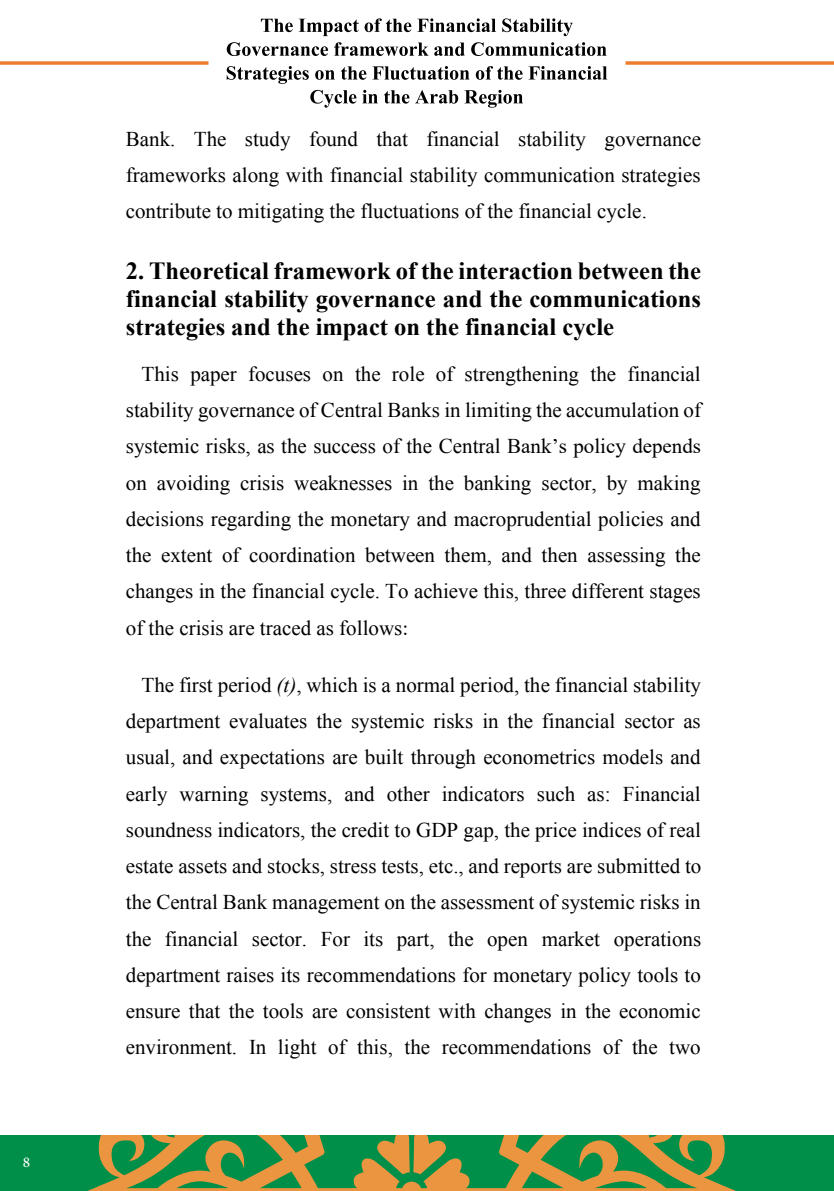
<style>
.page{position:relative;width:834px;height:1191px;background:#fff}
.page>*{position:absolute;margin:0;border:0;box-sizing:border-box;transform-origin:0 0}
.t1{font:700 24.5px/28.3px "Times New Roman";color:#000;text-align:justify}
.t2{font:21px/36.2px "Times New Roman";color:#000;text-align:justify}
.t3{font:21px "Adobe Arabic";color:#fff}
.s1{font-style:italic}
</style>
<div class="page">
<div style="left:1px;top:1135px;width:832px;height:56px;background:#008f48"></div>
<svg style="left:90px;top:1135px;width:644px;height:55px"></svg>
<hr style="left:833px;top:1135px;width:1px;height:56px;background:#008f48">
<svg style="left:625px;top:61px;width:208px;height:4px"></svg>
<svg style="left:0;top:61px;width:208px;height:4px"></svg>
<svg style="left:261px;top:19px;width:97px;height:17px"></svg>
<svg style="left:364px;top:18px;width:47px;height:14px"></svg>
<svg style="left:417px;top:18px;width:79px;height:14px"></svg>
<svg style="left:502px;top:18px;width:70px;height:18px"></svg>
<svg style="left:227px;top:42px;width:101px;height:14px"></svg>
<svg style="left:334px;top:42px;width:94px;height:14px"></svg>
<svg style="left:434px;top:43px;width:31px;height:13px"></svg>
<svg style="left:471px;top:42px;width:135px;height:14px"></svg>
<svg style="left:227px;top:66px;width:82px;height:18px"></svg>
<svg style="left:315px;top:70px;width:20px;height:10px"></svg>
<svg style="left:341px;top:66px;width:25px;height:14px"></svg>
<svg style="left:372px;top:66px;width:97px;height:14px"></svg>
<svg style="left:475px;top:66px;width:47px;height:14px"></svg>
<svg style="left:528px;top:66px;width:79px;height:14px"></svg>
<svg style="left:310px;top:90px;width:46px;height:18px"></svg>
<svg style="left:362px;top:90px;width:16px;height:13px"></svg>
<svg style="left:384px;top:90px;width:25px;height:14px"></svg>
<svg style="left:415px;top:90px;width:43px;height:14px"></svg>
<svg style="left:464px;top:90px;width:59px;height:18px"></svg>
<p class="t3" style="left:23px;top:1147px;width:9px">8</p>
<p class="t2" style="left:126px;top:120px;width:576px">Bank. The study found that financial stability governance frameworks along with financial stability communication strategies contribute to mitigating the fluctuations of the financial cycle.</p>
<p class="t1" style="left:126px;top:256px;width:576px">2. Theoretical framework of the interaction between the financial stability governance and the communications strategies and the impact on the financial cycle</p>
<p class="t2" style="left:126px;top:355px;width:576px;text-indent:16px">This paper focuses on the role of strengthening the financial stability governance of Central Banks in limiting the accumulation of systemic risks, as the success of the Central Bank’s policy depends on avoiding crisis weaknesses in the banking sector, by making decisions regarding the monetary and macroprudential policies and the extent of coordination between them, and then assessing the changes in the financial cycle. To achieve this, three different stages of the crisis are traced as follows:</p>
<p class="t2" style="left:126px;top:666px;width:577px;text-indent:16px">The first period <span class="s1">(t)</span>, which is a normal period, the financial stability department evaluates the systemic risks in the financial sector as usual, and expectations are built through econometrics models and early warning systems, and other indicators such as: Financial soundness indicators, the credit to GDP gap, the price indices of real estate assets and stocks, stress tests, etc., and reports are submitted to the Central Bank management on the assessment of systemic risks in the financial sector. For its part, the open market operations department raises its recommendations for monetary policy tools to ensure that the tools are consistent with changes in the economic environment. In light of this, the recommendations of the two</p>
</div>
